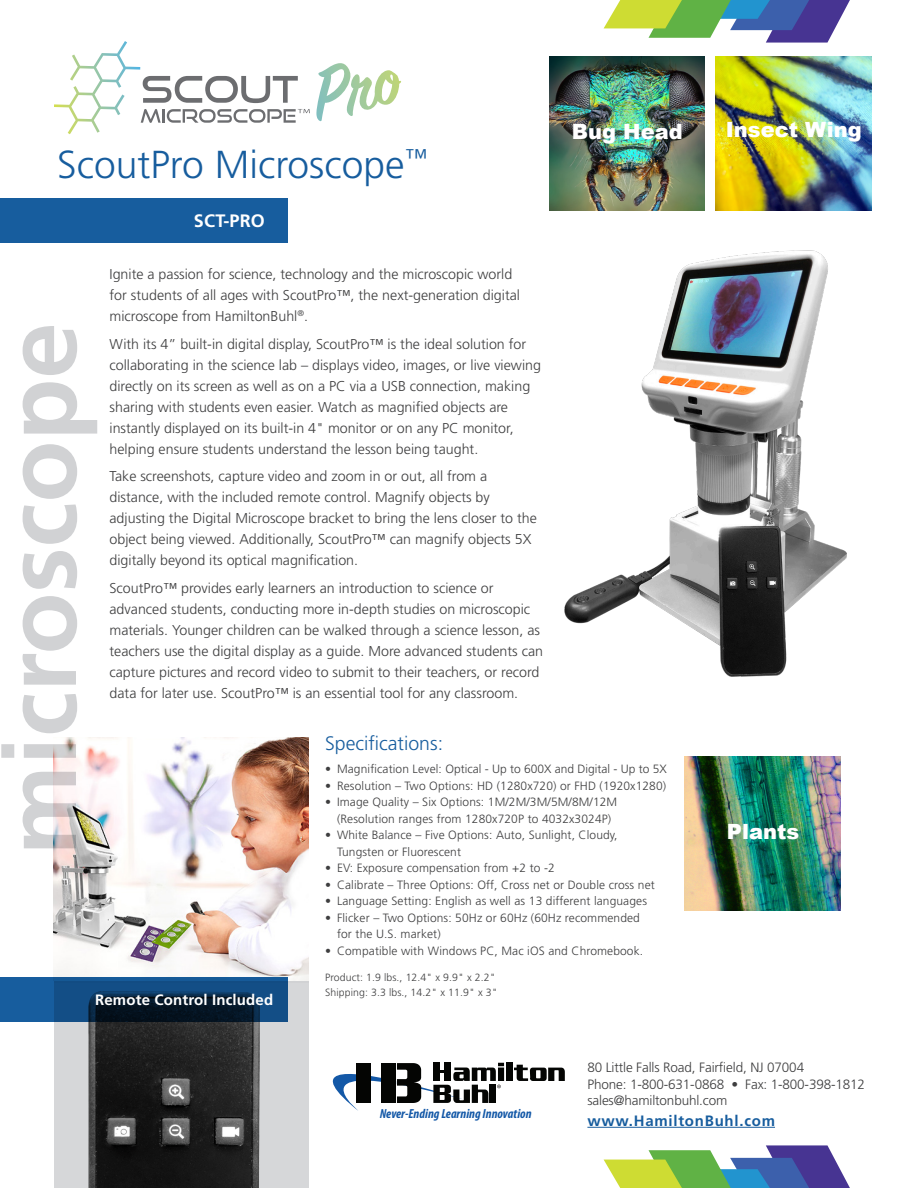
<style>
.page{position:relative;width:918px;height:1188px;background:#fff}
.page>*{position:absolute;margin:0;border:0;box-sizing:border-box;transform-origin:0 0}
.t1{font:700 101.25px "Frutiger LT Std";color:#d1d2d4}
.Headline{font:300 39px "Frutiger LT Std";color:#175d9e}
.BODY_COPY{font:900 21px "Arial";color:#fff}
.Sub_heads{font:300 19.5px "Frutiger LT Std";color:#175d9e}
.Product_Number{font:700 18px "Frutiger LT Std";letter-spacing:.01em;color:#fff}
.t2{font:700 15px "Frutiger LT Std";letter-spacing:.01em;color:#fff}
.Footer_Web_Address{font:700 15px "Frutiger LT Std";letter-spacing:.05em;color:#175d9e}
.BODY_COPY-2{font:300 14.25px/21px "Frutiger LT Std";color:#3e3e3f}
.Footer_address{font:300 13.5px "Frutiger LT Std";letter-spacing:-.01em;color:#3e3e3f}
.t3{font:italic 700 condensed 13.2px "Myriad Pro";color:#1358a7}
.t4{font:300 12px/16.5px "Frutiger LT Std";letter-spacing:.01em;color:#3e3e3f}
.Bullets_and_Acc_s_co{font:300 10.5px "Frutiger LT Std";letter-spacing:.01em;color:#3e3e3f}
</style>
<div class="page">
<img style="left:54px;top:737px;width:254px;height:244px">
<div style="left:54px;top:984px;width:254px;height:204px;background:#d6d7d9"></div>
<img style="left:89px;top:1022px;width:170px;height:166px">
<svg style="left:0;top:977px;width:288px;height:45px"></svg>
<div style="left:0;top:198px;width:288px;height:45px;background:#175d9e"></div>
<svg style="left:54px;top:41px;width:256px;height:93px"></svg>
<svg style="left:316px;top:63px;width:85px;height:59px"></svg>
<img style="left:549px;top:56px;width:156px;height:155px">
<img style="left:716px;top:56px;width:155px;height:155px">
<img style="left:565px;top:251px;width:282px;height:426px">
<img style="left:685px;top:756px;width:156px;height:155px">
<hr style="left:587px;top:1127px;width:188px;height:1px;background:#175d9e">
<div style="left:506px;top:1063px;width:7px;height:18px;background:#040503"></div>
<svg style="left:514px;top:1065px;width:51px;height:16px"></svg>
<svg style="left:332px;top:1063px;width:172px;height:48px"></svg>
<svg style="left:604px;top:0;width:246px;height:43px"></svg>
<svg style="left:604px;top:1145px;width:246px;height:43px"></svg>
<p class="Headline" style="left:57px;top:142px;width:371px">ScoutPro Microscope<sup>™</sup></p>
<p class="Product_Number" style="left:194px;top:210px;width:72px">SCT-PRO</p>
<p class="BODY_COPY" style="left:572px;top:116px;width:112px">Bug Head</p>
<p class="BODY_COPY" style="left:726px;top:115px;width:138px">Insect Wing</p>
<p class="BODY_COPY-2" style="left:110px;top:264px;width:412px">Ignite a passion for science, technology and the microscopic world for students of all ages with ScoutPro™, the next-generation digital microscope from HamiltonBuhl<sup>®</sup>.</p>
<p class="BODY_COPY-2" style="left:110px;top:333px;width:433px">With its 4” built-in digital display, ScoutPro™ is the ideal solution for collaborating in the science lab – displays video, images, or live viewing directly on its screen as well as on a PC via a USB connection, making sharing with students even easier. Watch as magnified objects are instantly displayed on its built-in 4" monitor or on any PC monitor, helping ensure students understand the lesson being taught.</p>
<p class="BODY_COPY-2" style="left:110px;top:466px;width:429px">Take screenshots, capture video and zoom in or out, all from a distance, with the included remote control. Magnify objects by adjusting the Digital Microscope bracket to bring the lens closer to the object being viewed. Additionally, ScoutPro™ can magnify objects 5X digitally beyond its optical magnification.</p>
<p class="BODY_COPY-2" style="left:110px;top:578px;width:435px">ScoutPro™ provides early learners an introduction to science or advanced students, conducting more in-depth studies on microscopic materials. Younger children can be walked through a science lesson, as teachers use the digital display as a guide. More advanced students can capture pictures and record video to submit to their teachers, or record data for later use. ScoutPro™ is an essential tool for any classroom.</p>
<p class="Sub_heads" style="left:325px;top:732px;width:120px">Specifications:</p>
<p class="t4" style="left:325px;top:761px;width:343px">• Magnification Level: Optical - Up to 600X and Digital - Up to 5X</p>
<p class="t4" style="left:325px;top:778px;width:343px">• Resolution – Two Options: HD (1280x720) or FHD (1920x1280)</p>
<p class="t4" style="left:325px;top:794px;width:294px;text-align:center">• Image Quality – Six Options: 1M/2M/3M/5M/8M/12M (Resolution ranges from 1280x720P to 4032x3024P)</p>
<p class="t4" style="left:337px;top:827px;width:282px;text-indent:-12px">• White Balance – Five Options: Auto, Sunlight, Cloudy,<br>Tungsten or Fluorescent</p>
<p class="t4" style="left:325px;top:860px;width:231px">• EV: Exposure compensation from +2 to -2</p>
<p class="t4" style="left:325px;top:877px;width:331px">• Calibrate – Three Options: Off, Cross net or Double cross net</p>
<p class="t4" style="left:325px;top:893px;width:323px">• Language Setting: English as well as 13 different languages</p>
<p class="t4" style="left:337px;top:910px;width:304px;text-indent:-12px">• Flicker – Two Options: 50Hz or 60Hz (60Hz recommended for the U.S. market)</p>
<p class="t4" style="left:325px;top:943px;width:320px">• Compatible with Windows PC, Mac iOS and Chromebook.</p>
<p class="Bullets_and_Acc_s_co" style="left:325px;top:972px;width:172px">Product: 1.9 lbs., 12.4" x 9.9" x 2.2"</p>
<p class="Bullets_and_Acc_s_co" style="left:325px;top:987px;width:174px">Shipping: 3.3 lbs., 14.2" x 11.9" x 3"</p>
<h1 class="t1" style="left:-19px;top:855px;width:534px;rotate:-90deg">microscope</h1>
<p class="t2" style="left:95px;top:991px;width:180px">Remote Control Included</p>
<p class="BODY_COPY" style="left:727px;top:816px;width:74px">Plants</p>
<p class="t3" style="left:380px;top:1106px;width:153px">Never-Ending Learning Innovation</p>
<p class="Footer_address" style="left:587px;top:1060px;width:218px">80 Little Falls Road, Fairfield, NJ 07004</p>
<p class="Footer_address" style="left:587px;top:1076px;width:279px">Phone: 1-800-631-0868 • Fax: 1-800-398-1812</p>
<p class="Footer_address" style="left:587px;top:1092px;width:141px">sales@hamiltonbuhl.com</p>
<p class="Footer_Web_Address" style="left:587px;top:1112px;width:189px">www.HamiltonBuhl.com</p>
</div>
